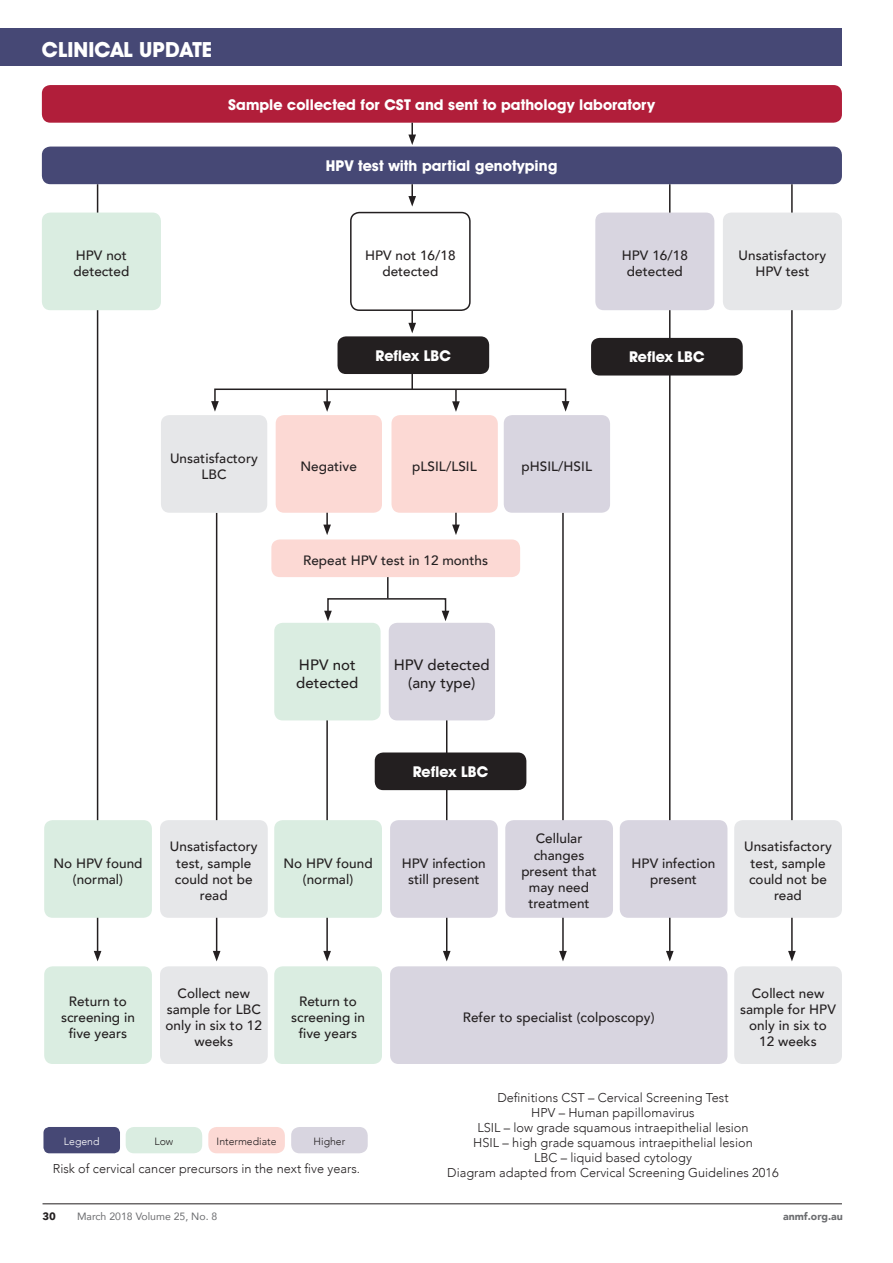
<style>
.page{position:relative;width:893px;height:1263px;background:#fff}
.page>*{position:absolute;margin:0;border:0;box-sizing:border-box;transform-origin:0 0}
.t1{font:700 21px "Avant Garde IT Cby BT";letter-spacing:.005em;color:#fff}
.t2{font:700 15px "Avant Garde IT Cby BT";letter-spacing:.005em;color:#fff}
.t3{font:500 15px/18px "Avenir";letter-spacing:.005em;color:#231f20}
.t4{font:500 13.5px/16.2px "Avenir";letter-spacing:.005em;color:#231f20;text-align:center}
.t5{font:300 12.75px/15px "Avenir";color:#231f20;text-align:center}
.t6{font:10.5px "Avenir";color:#6c6d70}
.t7{font:300 10.5px "Avenir";color:#231f20}
.t8{font:900 10.5px "Avenir";color:#6c6d70}
.t9{font:300 10.5px "Avenir";color:#fff}
.t10{font:700 10.5px "Avenir Next";color:#231f20}
</style>
<div class="page">
<div style="left:0;top:28px;width:842px;height:38px;background:#464875"></div>
<hr style="left:43px;top:1203px;width:799px;height:1px;background:#231f20">
<hr style="left:562px;top:513px;width:2px;height:440px;background:#231f20">
<svg style="left:559px;top:951px;width:8px;height:10px"></svg>
<hr style="left:216px;top:513px;width:1px;height:440px;background:#231f20">
<svg style="left:213px;top:951px;width:7px;height:10px"></svg>
<hr style="left:326px;top:685px;width:2px;height:268px;background:#231f20">
<svg style="left:323px;top:951px;width:8px;height:10px"></svg>
<hr style="left:446px;top:685px;width:1px;height:268px;background:#231f20">
<svg style="left:443px;top:951px;width:8px;height:10px"></svg>
<hr style="left:97px;top:184px;width:1px;height:769px;background:#231f20">
<svg style="left:94px;top:951px;width:7px;height:10px"></svg>
<hr style="left:669px;top:184px;width:1px;height:769px;background:#231f20">
<svg style="left:666px;top:951px;width:8px;height:10px"></svg>
<hr style="left:791px;top:184px;width:2px;height:769px;background:#231f20">
<svg style="left:788px;top:951px;width:8px;height:10px"></svg>
<div style="left:42px;top:85px;width:800px;height:38px;background:#b11e3a;border-radius:9px"></div>
<div style="left:42px;top:147px;width:800px;height:37px;background:#464875;border-radius:9px"></div>
<div style="left:271px;top:539px;width:249px;height:38px;background:#fcd9d4;border-radius:9px"></div>
<div style="left:591px;top:338px;width:152px;height:37px;background:#231f20;border-radius:9px"></div>
<div style="left:375px;top:752px;width:151px;height:38px;background:#231f20;border-radius:9px"></div>
<div style="left:43px;top:1127px;width:77px;height:26px;background:#464875;border-radius:6px"></div>
<div style="left:126px;top:1127px;width:76px;height:26px;background:#daede1;border-radius:9px"></div>
<div style="left:208px;top:1127px;width:77px;height:26px;background:#fcd9d4;border-radius:9px"></div>
<div style="left:291px;top:1127px;width:77px;height:26px;background:#d8d5e0;border-radius:9px"></div>
<div style="left:337px;top:336px;width:152px;height:38px;background:#231f20;border-radius:9px"></div>
<div style="left:42px;top:213px;width:119px;height:97px;background:#daede1;border-radius:9px"></div>
<div style="left:350px;top:212px;width:121px;height:99px;border:2px solid #231f20;border-radius:9px"></div>
<div style="left:276px;top:415px;width:106px;height:98px;background:#fcd9d4;border-radius:9px"></div>
<div style="left:274px;top:623px;width:107px;height:97px;background:#daede1;border-radius:9px"></div>
<div style="left:160px;top:820px;width:108px;height:98px;background:#e6e7e9;border-radius:9px"></div>
<div style="left:160px;top:966px;width:108px;height:98px;background:#e6e7e9;border-radius:9px"></div>
<div style="left:390px;top:820px;width:108px;height:98px;background:#d8d5e0;border-radius:9px"></div>
<div style="left:390px;top:966px;width:337px;height:98px;background:#d8d5e0;border-radius:9px"></div>
<div style="left:620px;top:820px;width:107px;height:98px;background:#d8d5e0;border-radius:9px"></div>
<div style="left:734px;top:820px;width:108px;height:98px;background:#e6e7e9;border-radius:9px"></div>
<div style="left:734px;top:966px;width:108px;height:98px;background:#e6e7e9;border-radius:9px"></div>
<div style="left:391px;top:415px;width:107px;height:98px;background:#fcd9d4;border-radius:9px"></div>
<div style="left:389px;top:623px;width:106px;height:97px;background:#d8d5e0;border-radius:9px"></div>
<div style="left:44px;top:820px;width:108px;height:98px;background:#daede1;border-radius:9px"></div>
<div style="left:44px;top:966px;width:108px;height:98px;background:#daede1;border-radius:9px"></div>
<div style="left:274px;top:820px;width:108px;height:98px;background:#daede1;border-radius:9px"></div>
<div style="left:274px;top:966px;width:108px;height:98px;background:#daede1;border-radius:9px"></div>
<div style="left:505px;top:820px;width:108px;height:98px;background:#d8d5e0;border-radius:9px"></div>
<div style="left:504px;top:415px;width:106px;height:98px;background:#d8d5e0;border-radius:9px"></div>
<div style="left:161px;top:415px;width:106px;height:98px;background:#e6e7e9;border-radius:9px"></div>
<div style="left:723px;top:213px;width:119px;height:97px;background:#e6e7e9;border-radius:9px"></div>
<div style="left:595px;top:213px;width:119px;height:97px;background:#d8d5e0;border-radius:9px"></div>
<svg style="left:408px;top:123px;width:8px;height:22px"></svg>
<svg style="left:323px;top:513px;width:8px;height:22px"></svg>
<svg style="left:324px;top:391px;width:6px;height:21px"></svg>
<div style="left:214px;top:388px;width:352px;height:16px;border:2px solid #231f20"></div>
<svg style="left:562px;top:401px;width:7px;height:11px"></svg>
<svg style="left:211px;top:401px;width:8px;height:11px"></svg>
<div style="left:327px;top:598px;width:119px;height:16px;border:2px solid #231f20"></div>
<svg style="left:442px;top:611px;width:7px;height:10px"></svg>
<svg style="left:324px;top:611px;width:8px;height:10px"></svg>
<svg style="left:452px;top:513px;width:8px;height:22px"></svg>
<svg style="left:452px;top:389px;width:8px;height:23px"></svg>
<svg style="left:408px;top:184px;width:8px;height:23px"></svg>
<svg style="left:408px;top:311px;width:8px;height:22px"></svg>
<hr style="left:387px;top:577px;width:2px;height:21px;background:#231f20">
<svg style="left:411px;top:374px;width:2px;height:15px"></svg>
<h1 class="t1" style="left:42px;top:36px;width:172px">CLINICAL UPDATE</h1>
<p class="t2" style="left:228px;top:95px;width:428px">Sample collected for CST and sent to pathology laboratory</p>
<p class="t2" style="left:326px;top:157px;width:233px">HPV test with partial genotyping</p>
<p class="t4" style="left:73px;top:246px;width:57px;text-align:left">HPV not detected</p>
<p class="t4" style="left:365px;top:246px;width:92px">HPV not 16/18 detected</p>
<p class="t2" style="left:375px;top:346px;width:77px">Reflex LBC</p>
<p class="t4" style="left:622px;top:246px;width:67px">HPV 16/18 detected</p>
<p class="t2" style="left:629px;top:348px;width:77px">Reflex LBC</p>
<p class="t4" style="left:739px;top:246px;width:89px">Unsatisfactory<br>HPV test</p>
<p class="t4" style="left:170px;top:449px;width:89px">Unsatisfactory<br>LBC</p>
<p class="t4" style="left:300px;top:457px;width:58px">Negative</p>
<p class="t4" style="left:412px;top:457px;width:66px">pLSIL/LSIL</p>
<p class="t4" style="left:303px;top:551px;width:187px">Repeat HPV test in 12 months</p>
<p class="t4" style="left:521px;top:457px;width:72px">pHSIL/HSIL</p>
<p class="t3" style="left:296px;top:655px;width:64px">HPV not detected</p>
<p class="t3" style="left:394px;top:655px;width:97px;text-align:center">HPV detected (any type)</p>
<p class="t4" style="left:53px;top:854px;width:91px">No HPV found (normal)</p>
<p class="t4" style="left:170px;top:838px;width:89px">Unsatisfactory test, sample could not be read</p>
<p class="t4" style="left:283px;top:854px;width:91px">No HPV found (normal)</p>
<p class="t2" style="left:413px;top:763px;width:77px">Reflex LBC</p>
<p class="t4" style="left:402px;top:854px;width:85px">HPV infection still present</p>
<p class="t4" style="left:521px;top:830px;width:77px">Cellular changes present that may need treatment</p>
<p class="t4" style="left:631px;top:854px;width:85px">HPV infection present</p>
<p class="t4" style="left:744px;top:838px;width:89px">Unsatisfactory test, sample could not be read</p>
<p class="t4" style="left:61px;top:992px;width:75px">Return to screening in five years</p>
<p class="t4" style="left:166px;top:984px;width:98px">Collect new sample for LBC only in six to 12 weeks</p>
<p class="t4" style="left:291px;top:992px;width:75px">Return to screening in five years</p>
<p class="t4" style="left:463px;top:1008px;width:193px">Refer to specialist (colposcopy)</p>
<p class="t4" style="left:740px;top:984px;width:97px">Collect new sample for HPV only in six to<br>12 weeks</p>
<p class="t9" style="left:64px;top:1135px;width:37px">Legend</p>
<p class="t7" style="left:154px;top:1135px;width:20px">Low</p>
<p class="t7" style="left:217px;top:1135px;width:61px">Intermediate</p>
<p class="t7" style="left:314px;top:1135px;width:33px">Higher</p>
<p class="t5" style="left:53px;top:1161px;width:309px">Risk of cervical cancer precursors in the next five years.</p>
<p class="t5" style="left:447px;top:1090px;width:333px">Definitions CST – Cervical Screening Test<br>HPV – Human papillomavirus<br>LSIL – low grade squamous intraepithelial lesion<br>HSIL – high grade squamous intraepithelial lesion<br>LBC – liquid based cytology<br>Diagram adapted from Cervical Screening Guidelines 2016</p>
<p class="t10" style="left:43px;top:1207px;width:15px">30</p>
<p class="t6" style="left:77px;top:1207px;width:142px">March 2018 Volume 25, No. 8</p>
<p class="t8" style="left:783px;top:1207px;width:61px">anmf.org.au</p>
</div>
